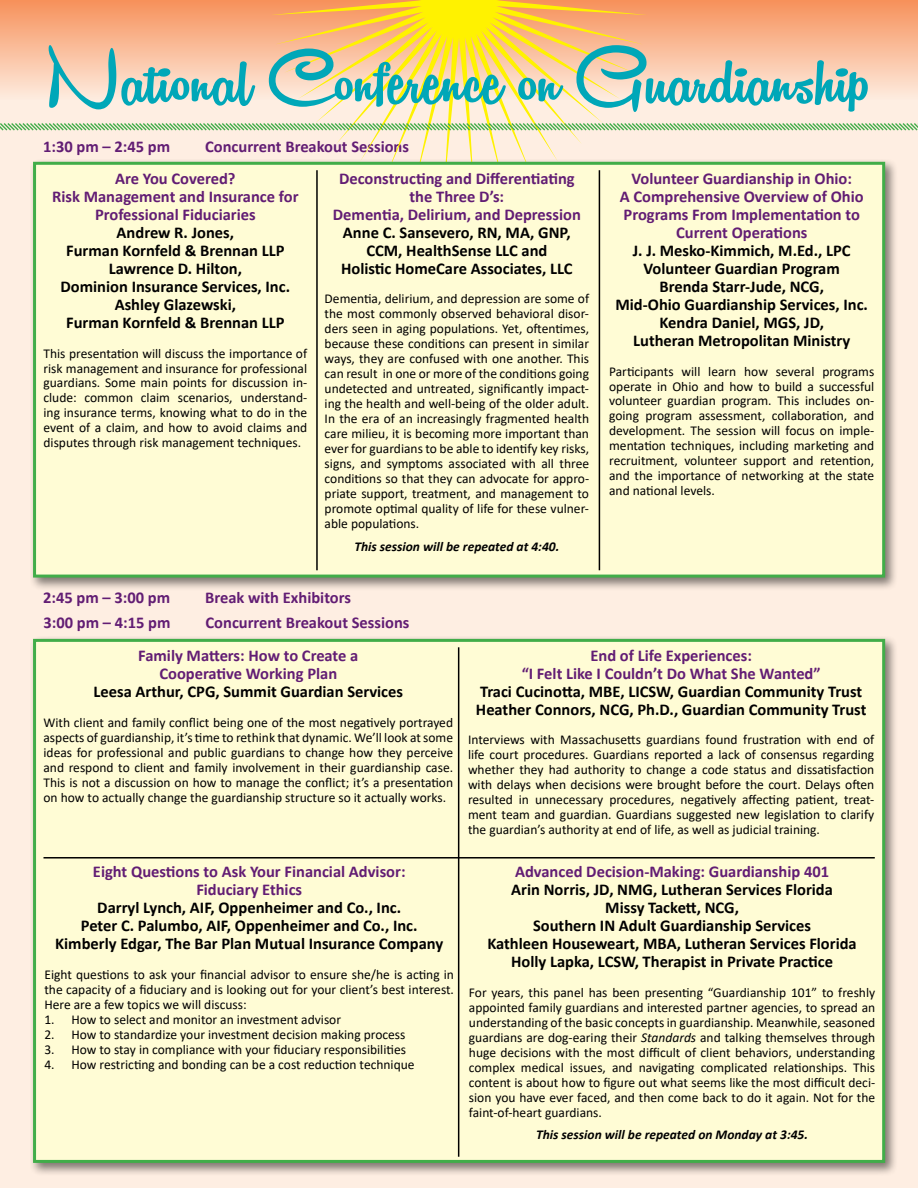
<style>
.page{position:relative;width:918px;height:1188px;background:#feeee2}
.page>*{position:absolute;margin:0;border:0;box-sizing:border-box;transform-origin:0 0}
.t1{font:88.5px "Remachine Script Personal Use";color:#00a7b8}
.t2{font:700 16.5px/18px "Calibri";color:#000;text-align:center}
.t3{font:700 16.5px/18px "Calibri";color:#621d74;text-align:center}
.t4{font:13.5px/15px "Calibri";color:#000;text-align:justify}
.t5{font:italic 700 13.5px "Calibri";color:#000}
.s1{font-style:italic}
</style>
<div class="page">
<div style="left:0;top:0;width:918px;height:100px;background:linear-gradient(to bottom,#f7915a,#fdebde)"></div>
<svg style="left:270px;top:0;width:378px;height:159px"></svg>
<div style="left:30px;top:159px;width:868px;height:432px;background:#000;opacity:.5"></div>
<div style="left:33px;top:162px;width:852px;height:416px;background:#fffcd5;border:3px solid #41ad49"></div>
<hr style="left:316px;top:170px;width:2px;height:400px;background:#000">
<hr style="left:599px;top:170px;width:1px;height:400px;background:#000">
<div style="left:30px;top:636px;width:868px;height:540px;background:#000;opacity:.5"></div>
<div style="left:33px;top:639px;width:852px;height:524px;background:#fffcd5;border:3px solid #41ad49"></div>
<hr style="left:458px;top:647px;width:1px;height:510px;background:#000">
<hr style="left:44px;top:857px;width:831px;height:2px;background:#000">
<svg style="left:0;top:122px;width:918px;height:10px"></svg>
<h1 class="t1" style="left:48px;top:28px;width:823px">National Conference on Guardianship</h1>
<p class="t3" style="left:43px;top:137px;width:128px">1:30 pm – 2:45 pm</p>
<p class="t3" style="left:205px;top:137px;width:205px">Concurrent Breakout Sessions</p>
<p class="t3" style="left:52px;top:169px;width:248px">Are You Covered?<br>Risk Management and Insurance for<br>Professional Fiduciaries</p>
<p class="t2" style="left:61px;top:223px;width:231px">Andrew R. Jones,<br>Furman Kornfeld &amp; Brennan LLP<br>Lawrence D. Hilton,<br>Dominion Insurance Services, Inc.<br>Ashley Glazewski,<br>Furman Kornfeld &amp; Brennan LLP</p>
<p class="t4" style="left:44px;top:345px;width:265px">This presentation will discuss the importance of risk management and insurance for professional guardians. Some main points for discussion in&shy;clude: common claim scenarios, understand&shy;ing insurance terms, knowing what to do in the event of a claim, and how to avoid claims and disputes through risk management techniques.</p>
<p class="t3" style="left:333px;top:169px;width:250px">Deconstructing and Differentiating the Three D’s:<br>Dementia, Delirium, and Depression</p>
<p class="t2" style="left:341px;top:223px;width:233px">Anne C. Sansevero, RN, MA, GNP,<br>CCM, HealthSense LLC and<br>Holistic HomeCare Associates, LLC</p>
<p class="t4" style="left:325px;top:291px;width:266px">Dementia, delirium, and depression are some of the most commonly observed behavioral disor&shy;ders seen in aging populations. Yet, oftentimes, because these conditions can present in similar ways, they are confused with one another. This can result in one or more of the conditions going undetected and untreated, significantly impact&shy;ing the health and well-being of the older adult.<br>In the era of an increasingly fragmented health care milieu, it is becoming more important than ever for guardians to be able to identify key risks, signs, and symptoms associated with all three conditions so that they can advocate for appro&shy;priate support, treatment, and management to promote optimal quality of life for these vulner&shy;able populations.</p>
<p class="t5" style="left:354px;top:537px;width:206px">This session will be repeated at 4:40.</p>
<p class="t3" style="left:43px;top:589px;width:128px">2:45 pm – 3:00 pm</p>
<p class="t3" style="left:205px;top:589px;width:147px">Break with Exhibitors</p>
<p class="t3" style="left:44px;top:613px;width:128px">3:00 pm – 4:15 pm</p>
<p class="t3" style="left:206px;top:613px;width:205px">Concurrent Breakout Sessions</p>
<p class="t3" style="left:620px;top:169px;width:245px">Volunteer Guardianship in Ohio:<br>A Comprehensive Overview of Ohio<br>Programs From Implementation to<br>Current Operations</p>
<p class="t2" style="left:616px;top:241px;width:254px">J. J. Mesko-Kimmich, M.Ed., LPC<br>Volunteer Guardian Program<br>Brenda Starr-Jude, NCG,<br>Mid-Ohio Guardianship Services, Inc.<br>Kendra Daniel, MGS, JD,<br>Lutheran Metropolitan Ministry</p>
<p class="t4" style="left:609px;top:363px;width:267px">Participants will learn how several programs operate in Ohio and how to build a successful volunteer guardian program. This includes on&shy;going program assessment, collaboration, and development. The session will focus on imple&shy;mentation techniques, including marketing and recruitment, volunteer support and retention, and the importance of networking at the state and national levels.</p>
<p class="t3" style="left:138px;top:646px;width:222px">Family Matters: How to Create a<br>Cooperative Working Plan</p>
<p class="t2" style="left:94px;top:682px;width:311px">Leesa Arthur, CPG, Summit Guardian Services</p>
<p class="t4" style="left:44px;top:714px;width:411px">With client and family conflict being one of the most negatively portrayed aspects of guardianship, it’s time to rethink that dynamic. We’ll look at some ideas for professional and public guardians to change how they perceive and respond to client and family involvement in their guardianship case.<br>This is not a discussion on how to manage the conflict; it’s a presentation on how to actually change the guardianship structure so it actually works.</p>
<p class="t3" style="left:93px;top:863px;width:314px">Eight Questions to Ask Your Financial Advisor:<br>Fiduciary Ethics</p>
<p class="t2" style="left:55px;top:899px;width:390px">Darryl Lynch, AIF, Oppenheimer and Co., Inc.<br>Peter C. Palumbo, AIF, Oppenheimer and Co., Inc.<br>Kimberly Edgar, The Bar Plan Mutual Insurance Company</p>
<p class="t4" style="left:44px;top:967px;width:411px">Eight questions to ask your financial advisor to ensure she/he is acting in the capacity of a fiduciary and is looking out for your client’s best interest.<br>Here are a few topics we will discuss:</p>
<p class="t4" style="left:44px;top:1012px;width:298px">1. How to select and monitor an investment advisor</p>
<p class="t4" style="left:44px;top:1027px;width:363px">2. How to standardize your investment decision making process</p>
<p class="t4" style="left:44px;top:1042px;width:363px">3. How to stay in compliance with your fiduciary responsibilities</p>
<p class="t4" style="left:44px;top:1057px;width:372px">4. How restricting and bonding can be a cost reduction technique</p>
<p class="t3" style="left:522px;top:646px;width:301px">End of Life Experiences:<br>“I Felt Like I Couldn’t Do What She Wanted”</p>
<p class="t2" style="left:476px;top:682px;width:392px;text-align:left">Traci Cucinotta, MBE, LICSW, Guardian Community Trust<br>Heather Connors, NCG, Ph.D., Guardian Community Trust</p>
<p class="t4" style="left:468px;top:732px;width:408px">Interviews with Massachusetts guardians found frustration with end of life court procedures. Guardians reported a lack of consensus regarding whether they had authority to change a code status and dissatisfaction with delays when decisions were brought before the court. Delays often resulted in unnecessary procedures, negatively affecting patient, treat&shy;ment team and guardian. Guardians suggested new legislation to clarify the guardian’s authority at end of life, as well as judicial training.</p>
<p class="t3" style="left:515px;top:863px;width:316px">Advanced Decision-Making: Guardianship 401</p>
<p class="t2" style="left:487px;top:881px;width:371px">Arin Norris, JD, NMG, Lutheran Services Florida<br>Missy Tackett, NCG,<br>Southern IN Adult Guardianship Services<br>Kathleen Houseweart, MBA, Lutheran Services Florida Holly Lapka, LCSW, Therapist in Private Practice</p>
<p class="t4" style="left:469px;top:984px;width:408px">For years, this panel has been presenting “Guardianship 101” to freshly appointed family guardians and interested partner agencies, to spread an understanding of the basic concepts in guardianship. Meanwhile, seasoned guardians are dog-earing their <span class="s1">Standards</span> and talking themselves through huge decisions with the most difficult of client behaviors, understanding complex medical issues, and navigating complicated relationships. This content is about how to figure out what seems like the most difficult deci&shy;sion you have ever faced, and then come back to do it again. Not for the faint-of-heart guardians.</p>
<p class="t5" style="left:536px;top:1125px;width:273px">This session will be repeated on Monday at 3:45.</p>
</div>
